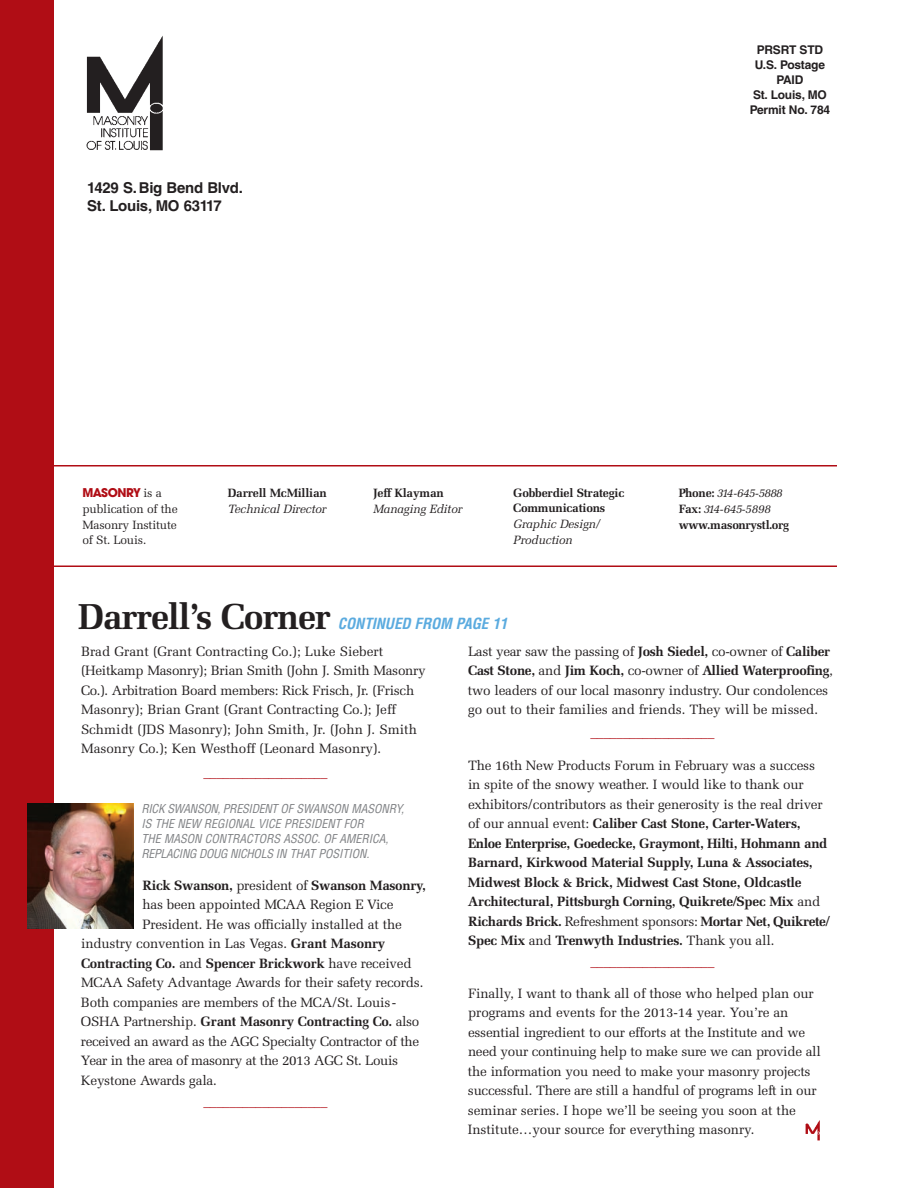
<style>
.page{position:relative;width:918px;height:1188px;background:#fff}
.page>*{position:absolute;margin:0;border:0;box-sizing:border-box;transform-origin:0 0}
.t1{font:700 36px "Melior";letter-spacing:-.035em;color:#231f20}
.t2{font:700 15px/18px "Helvetica";letter-spacing:-.015em;color:#231f20}
.t3{font:italic 700 condensed 15px "Helvetica";letter-spacing:-.005em;color:#5babdf}
.t4{font:13.5px/19.5px "Melior";letter-spacing:-.015em;color:#231f20}
.t5{font:700 13.5px/19.5px "Melior";letter-spacing:-.015em;color:#231f20}
.t6{font:700 13.5px "Melior";color:#b00d15}
.t7{font:italic condensed 12px/15px "Helvetica";color:#808285}
.t8{font:700 12px/15.8px "Melior";letter-spacing:-.015em;color:#231f20}
.t9{font:italic 12px/15.8px "Melior";letter-spacing:-.015em;color:#231f20}
.t10{font:700 12px/15px "Helvetica";letter-spacing:-.015em;color:#231f20;text-align:center}
.t11{font:12px/15.8px "Melior";letter-spacing:-.015em;color:#231f20;text-align:justify}
.t12{font:700 12px "Avant Garde";letter-spacing:-.045em;color:#b00d15}
.s1{font-family:"Melior";font-weight:400;color:#231f20}
.s2{font-weight:400;font-style:italic}
.s3{font-weight:400}
.s4{font-weight:700}
</style>
<div class="page">
<div style="left:0;top:0;width:54px;height:1188px;background:#b00d15"></div>
<img style="left:86px;top:36px;width:77px;height:115px">
<hr style="left:30px;top:566px;width:807px;height:1px;background:#b00d15">
<hr style="left:30px;top:465px;width:807px;height:1px;background:#b00d15">
<img style="left:805px;top:1120px;width:15px;height:21px">
<img style="left:27px;top:804px;width:106px;height:125px">
<p class="t2" style="left:87px;top:180px;width:157px">1429 S.Big Bend Blvd.<br>St. Louis, MO 63117</p>
<p class="t10" style="left:750px;top:43px;width:82px">PRSRT STD<br>U.S. Postage<br>PAID<br>St. Louis, MO<br>Permit No. 784</p>
<p class="t12" style="left:83px;top:488px;width:81px">MASONRY <span class="s1">is a</span></p>
<p class="t11" style="left:83px;top:501px;width:97px">publication of the Masonry Institute of St. Louis.</p>
<p class="t8" style="left:228px;top:485px;width:101px">Darrell McMillian</p>
<p class="t9" style="left:228px;top:501px;width:100px">Technical Director</p>
<p class="t8" style="left:373px;top:485px;width:72px">Jeff Klayman</p>
<p class="t9" style="left:373px;top:501px;width:91px">Managing Editor</p>
<p class="t8" style="left:513px;top:486px;width:113px;line-height:15px">Gobberdiel Strategic<br>Communications</p>
<p class="t9" style="left:513px;top:516px;width:89px">Graphic Design/<br>Production</p>
<h1 class="t1" style="left:78px;top:596px;width:254px">Darrell’s Corner</h1>
<p class="t3" style="left:338px;top:615px;width:171px">CONTINUED FROM PAGE 11</p>
<p class="t8" style="left:679px;top:485px;width:112px">Phone: <span class="s2">314-645-5888<br></span>Fax: <span class="s2">314-645-5898 </span>www.masonrystl.org</p>
<p class="t4" style="left:81px;top:641px;width:346px">Brad Grant (Grant Contracting Co.); Luke Siebert (Heitkamp Masonry); Brian Smith (John J. Smith Masonry Co.). Arbitration Board members: Rick Frisch, Jr. (Frisch Masonry); Brian Grant (Grant Contracting Co.); Jeff Schmidt (JDS Masonry); John Smith, Jr. (John J. Smith Masonry Co.); Ken Westhoff (Leonard Masonry).</p>
<p class="t6" style="left:203px;top:765px;width:126px">___________________</p>
<p class="t7" style="left:141px;top:801px;width:264px">RICK SWANSON, PRESIDENT OF SWANSON MASONRY, IS THE NEW REGIONAL VICE PRESIDENT FOR<br>THE MASON CONTRACTORS ASSOC. OF AMERICA, REPLACING DOUG NICHOLS IN THAT POSITION.</p>
<p class="t5" style="left:142px;top:875px;width:285px">Rick Swanson, <span class="s3">president of</span> Swanson Masonry,</p>
<p class="t4" style="left:142px;top:895px;width:253px">has been appointed MCAA Region E Vice</p>
<p class="t4" style="left:142px;top:914px;width:261px">President. He was officially installed at the</p>
<p class="t4" style="left:81px;top:934px;width:306px">industry convention in Las Vegas. <span class="s4">Grant Masonry</span></p>
<p class="t5" style="left:81px;top:953px;width:332px">Contracting Co. <span class="s3">and</span> Spencer Brickwork <span class="s3">have received</span></p>
<p class="t4" style="left:81px;top:973px;width:344px">MCAA Safety Advantage Awards for their safety records.</p>
<p class="t4" style="left:81px;top:992px;width:317px">Both companies are members of the MCA/St. Louis-</p>
<p class="t5" style="left:81px;top:1012px;width:340px"><span class="s3">OSHA Partnership.</span> Grant Masonry Contracting Co. <span class="s3">also</span></p>
<p class="t4" style="left:81px;top:1031px;width:340px">received an award as the AGC Specialty Contractor of the</p>
<p class="t4" style="left:81px;top:1051px;width:319px">Year in the area of masonry at the 2013 AGC St. Louis</p>
<p class="t4" style="left:81px;top:1070px;width:137px">Keystone Awards gala.</p>
<p class="t6" style="left:203px;top:1093px;width:126px">___________________</p>
<p class="t4" style="left:468px;top:641px;width:367px">Last year saw the passing of <span class="s4">Josh Siedel,</span> co-owner of <span class="s4">Caliber Cast Stone,</span> and <span class="s4">Jim Koch,</span> co-owner of <span class="s4">Allied Waterproofing</span>, two leaders of our local masonry industry. Our condolences go out to their families and friends. They will be missed.</p>
<p class="t6" style="left:590px;top:724px;width:126px">___________________</p>
<p class="t5" style="left:468px;top:755px;width:363px"><span class="s3">The 16th New Products Forum in February was a success in spite of the snowy weather. I would like to thank our exhibitors/contributors as their generosity is the real driver of our annual event:</span> Caliber Cast Stone, Carter-Waters, Enloe Enterprise, Goedecke, Graymont, Hilti, Hohmann and Barnard, Kirkwood Material Supply, Luna &amp; Associates, Midwest Block &amp; Brick, Midwest Cast Stone, Oldcastle Architectural, Pittsburgh Corning, Quikrete/Spec Mix <span class="s3">and </span>Richards Brick. <span class="s3">Refreshment sponsors:</span> Mortar Net, Quikrete/ Spec Mix <span class="s3">and</span> Trenwyth Industries. <span class="s3">Thank you all.</span></p>
<p class="t6" style="left:590px;top:954px;width:126px">___________________</p>
<p class="t4" style="left:468px;top:983px;width:354px">Finally, I want to thank all of those who helped plan our programs and events for the 2013-14 year. You’re an essential ingredient to our efforts at the Institute and we need your continuing help to make sure we can provide all the information you need to make your masonry projects successful. There are still a handful of programs left in our seminar series. I hope we’ll be seeing you soon at the Institute…your source for everything masonry.</p>
</div>
